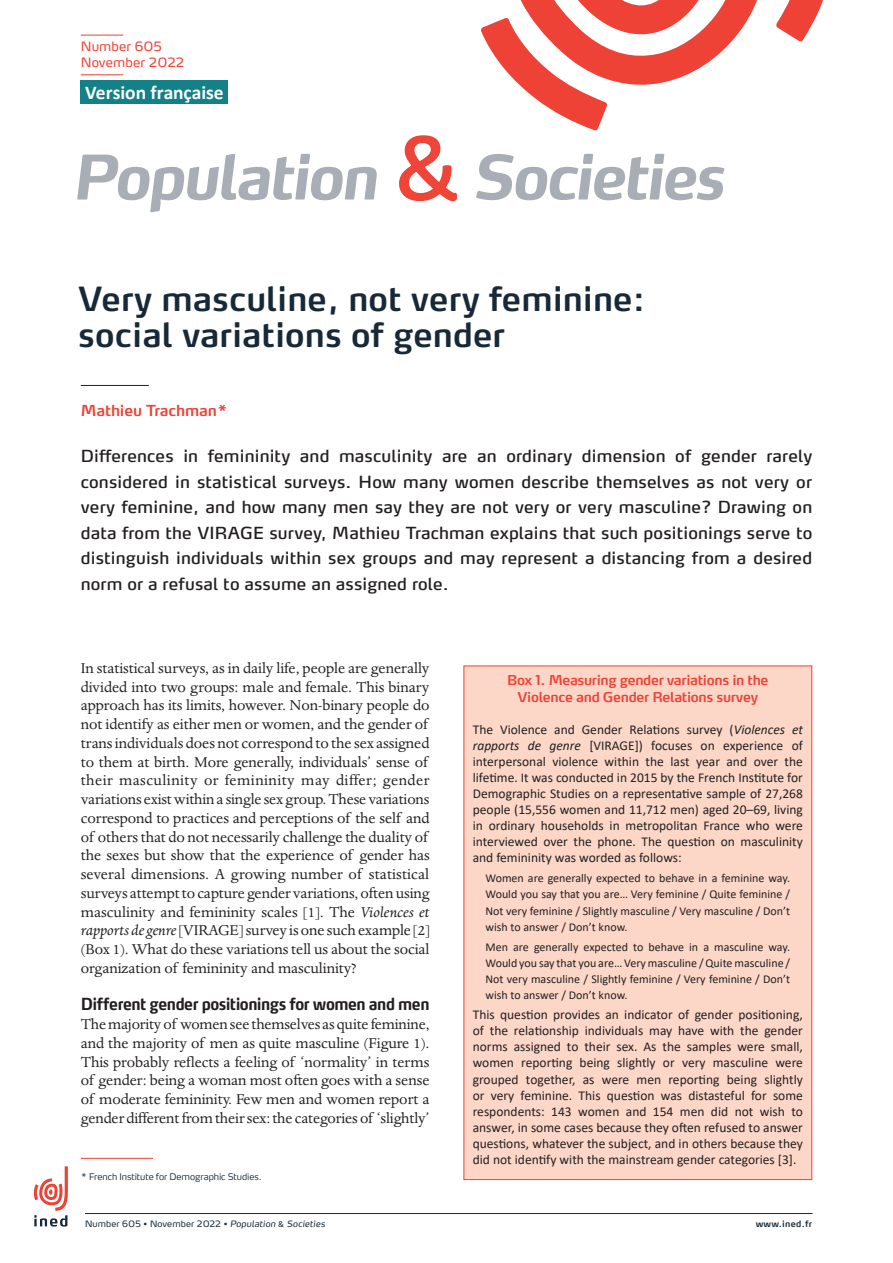
<style>
.page{position:relative;width:893px;height:1263px;background:#fff}
.page>*{position:absolute;margin:0;border:0;box-sizing:border-box;transform-origin:0 0}
.t1{font:italic 700 60.75px "Max OT";letter-spacing:-.05em;color:#a8adb6}
.Titre_Edito{font:600 33px/36px "Max OT";color:#172938}
.Notes_bas_de_page{font:700 19.5px "Calibri";color:#fff}
.Paragraphe_sans_retr{font:16.5px/18.8px "Dante MT Std";letter-spacing:-.005em;color:#231f20}
.Auteurs{font:16.5px/25.5px "Max OT";letter-spacing:.01em;color:#231f20;text-align:justify}
.Inter-titre_edito{font:700 16.5px "Max OT";letter-spacing:-.035em;color:#231f20;scale:.9 1}
.Auteurs-2{font:600 15px "Max OT";letter-spacing:-.01em;color:#ee4237}
.t2{font:13.5px/16px "Calibri";color:#231f20;text-align:justify}
.Titre_tableau{font:600 13.5px/16.5px "Max OT";letter-spacing:-.025em;color:#ee4237;text-align:center}
.t3{font:12.75px "Max OT";letter-spacing:.01em;color:#ee4237}
.t4{font:12px/16px "Calibri";color:#231f20;text-align:justify}
.Notes_bas_de_page-2{font:300 9px "Max OT";letter-spacing:-.005em;color:#172938}
.t5{font:8.7px "Max OT";letter-spacing:.015em;color:#172938}
.t6{font:600 8.7px "Max OT";letter-spacing:.03em;color:#172938}
.s1{font-family:"Calibri";font-weight:400;font-style:normal;font-size:96px;color:#ee4237}
.s2{font-style:italic}
.s3{font-family:"Calibri"}
</style>
<div class="page">
<hr style="left:81px;top:385px;width:68px;height:1px;background:#231f20">
<hr style="left:81px;top:1158px;width:72px;height:1px;background:#ee4237">
<div style="left:464px;top:666px;width:348px;height:513px;background:#fcd7c8"></div>
<svg style="left:34px;top:1166px;width:34px;height:60px"></svg>
<hr style="left:85px;top:1213px;width:727px;height:1px;background:#172938">
<svg style="left:776px;top:0;width:47px;height:42px"></svg>
<svg style="left:481px;top:0;width:276px;height:131px"></svg>
<hr style="left:81px;top:74px;width:42px;height:1px;background:#ee4237">
<hr style="left:81px;top:35px;width:42px;height:1px;background:#ee4237">
<div style="left:81px;top:80px;width:147px;height:23px;background:#148087"></div>
<p class="t3" style="left:81px;top:39px;width:83px">Number 605</p>
<p class="t3" style="left:81px;top:54px;width:105px">November 2022</p>
<p class="Notes_bas_de_page" style="left:85px;top:79px;width:140px">Version française</p>
<h1 class="t1" style="left:71px;top:138px;width:655px">Population <span class="s1">&amp;</span> Societies</h1>
<p class="Titre_Edito" style="left:78px;top:281px;width:568px">Very masculine, not very feminine: social variations of gender</p>
<p class="Auteurs-2" style="left:81px;top:400px;width:149px">Mathieu Trachman*</p>
<p class="Auteurs" style="left:81px;top:443px;width:733px">Differences in femininity and masculinity are an ordinary dimension of gender rarely considered in statistical surveys. How many women describe themselves as not very or very feminine, and how many men say they are not very or very masculine? Drawing on data from the VIRAGE survey, Mathieu Trachman explains that such positionings serve to distinguish individuals within sex groups and may represent a distancing from a desired norm or a refusal to assume an assigned role.</p>
<p class="Paragraphe_sans_retr" style="left:81px;top:659px;width:350px">In statistical surveys, as in daily life, people are generally divided into two groups: male and female. This binary approach has its limits, however. Non-binary people do not identify as either men or women, and the gender of trans individuals does not correspond to the sex assigned to them at birth. More generally, individuals’ sense of their masculinity or femininity may differ; gender variations exist within a single sex group. These variations correspond to practices and perceptions of the self and of others that do not necessarily challenge the duality of the sexes but show that the experience of gender has several dimensions. A growing number of statistical surveys attempt to capture gender variations, often using masculinity and femininity scales [1]. The <span class="s2">Violences et rapports de genre</span> [VIRAGE] survey is one such example [2] (Box 1). What do these variations tell us about the social organization of femininity and masculinity?</p>
<p class="Inter-titre_edito" style="left:81px;top:993px;width:389px">Different gender positionings for women and men</p>
<p class="Paragraphe_sans_retr" style="left:81px;top:1015px;width:350px;text-align:justify">The majority of women see themselves as quite feminine, and the majority of men as quite masculine (Figure 1).<br>This probably reflects a feeling of ‘normality’ in terms of gender: being a woman most often goes with a sense of moderate femininity. Few men and women report a gender different from their sex: the categories of ‘slightly’</p>
<p class="Notes_bas_de_page-2" style="left:81px;top:1171px;width:183px">* French Institute for Demographic Studies.</p>
<p class="t5" style="left:85px;top:1218px;width:242px">Number 605 • November 2022 • <span class="s2">Population</span> <span class="s3">&amp;</span> <span class="s2">Societies</span></p>
<p class="Titre_tableau" style="left:507px;top:672px;width:263px">Box 1. Measuring gender variations in the<br>Violence and Gender Relations survey</p>
<p class="t2" style="left:473px;top:721px;width:332px">The Violence and Gender Relations survey (<span class="s2">Violences et rapports de genre</span> [VIRAGE]) focuses on experience of interpersonal violence within the last year and over the lifetime. It was conducted in 2015 by the French Institute for Demographic Studies on a representative sample of 27,268 people (15,556 women and 11,712 men) aged 20–69, living in ordinary households in metropolitan France who were interviewed over the phone. The question on masculinity and femininity was worded as follows:</p>
<p class="t4" style="left:485px;top:870px;width:306px">Women are generally expected to behave in a feminine way.<br>Would you say that you are… Very feminine / Quite feminine / Not very feminine / Slightly masculine / Very masculine / Don’t wish to answer / Don’t know.</p>
<p class="t4" style="left:485px;top:938px;width:306px">Men are generally expected to behave in a masculine way.<br>Would you say that you are… Very masculine / Quite masculine / Not very masculine / Slightly feminine / Very feminine / Don’t wish to answer / Don’t know.</p>
<p class="t2" style="left:473px;top:1006px;width:332px">This question provides an indicator of gender positioning, of the relationship individuals may have with the gender norms assigned to their sex. As the samples were small, women reporting being slightly or very masculine were grouped together, as were men reporting being slightly or very feminine. This question was distasteful for some respondents: 143 women and 154 men did not wish to answer, in some cases because they often refused to answer questions, whatever the subject, and in others because they did not identify with the mainstream gender categories [3].</p>
<p class="t6" style="left:756px;top:1218px;width:58px">www.ined.fr</p>
</div>
